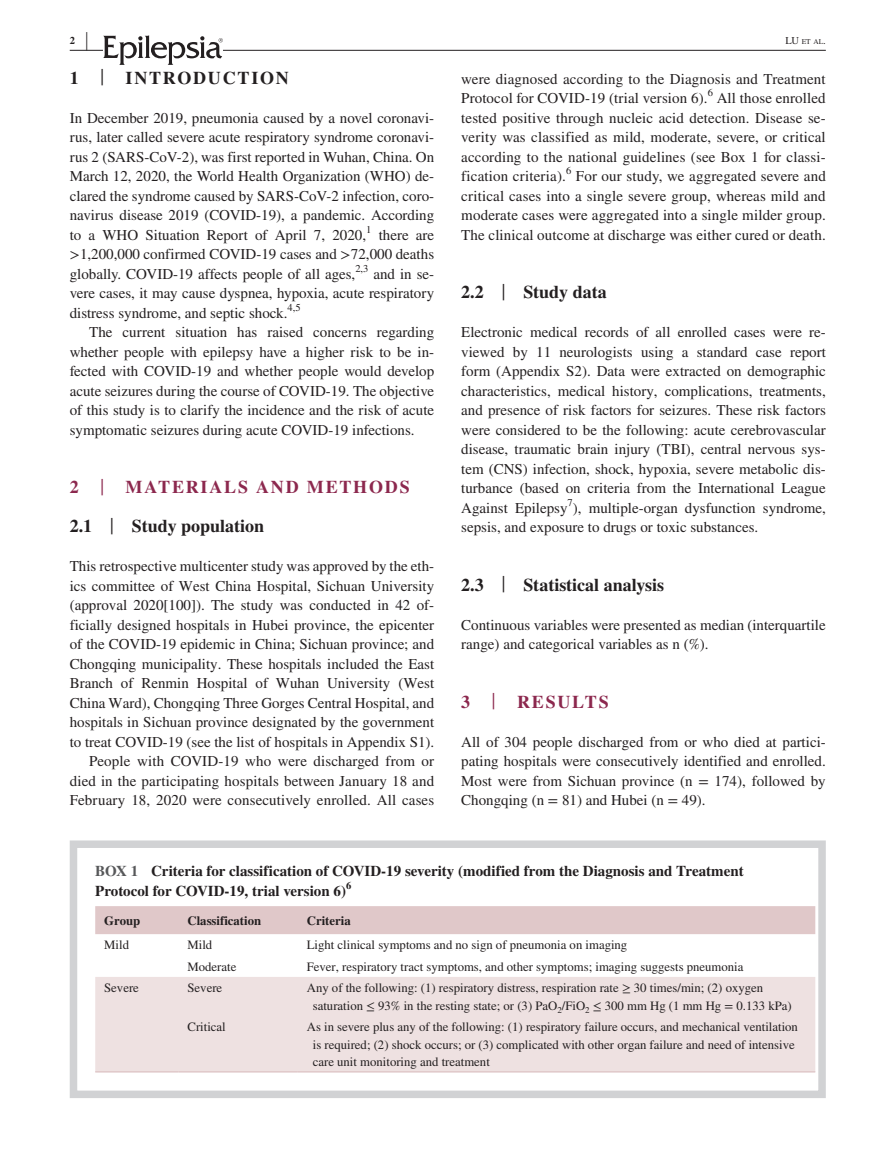
<style>
.page{position:relative;width:893px;height:1174px;background:#fff}
.page>*{position:absolute;margin:0;border:0;box-sizing:border-box;transform-origin:0 0}
.t1{font:700 25.95px "STIX";color:#231f20;scale:.36 1}
.t2{font:700 18px/39px "STIX";letter-spacing:.1em;color:#8c284e}
.t3{font:700 18px "STIX";color:#231f20}
.t4{font:700 18px "STIX";letter-spacing:.1em;color:#231f20}
.t5{font:15px/19.5px "STIX";color:#231f20;text-align:justify}
.t6{font:700 15px/19.5px "STIX";color:#231f20}
.t7{font:12.75px/17.2px "STIX";color:#231f20}
.t8{font:700 12.75px "STIX";color:#231f20}
.t9{font:10.5px "STIX";color:#231f20}
.t10{font:700 10.5px "STIX";color:#231f20}
.t11{font:7.35px "STIX";color:#231f20}
.s1{font-size:10.5px}
.s2{font-weight:400;font-size:23.7px}
.s3{color:#231f20}
.s4{font-weight:400;font-size:23.7px;color:#231f20}
.s5{color:#57585a}
</style>
<div class="page">
<hr style="left:70px;top:50px;width:756px;height:1px;background:#231f20">
<svg style="left:103px;top:35px;width:120px;height:30px"></svg>
<div style="left:95px;top:906px;width:720px;height:28px;background:#e0c8c9"></div>
<div style="left:95px;top:977px;width:720px;height:94px;background:#eee1e1"></div>
<hr style="left:95px;top:1071px;width:84px;height:1px;background:#e0c8c9">
<hr style="left:179px;top:1071px;width:119px;height:1px;background:#e0c8c9">
<hr style="left:298px;top:1071px;width:517px;height:1px;background:#e0c8c9">
<div style="left:70px;top:840px;width:756px;height:258px;border:8px solid #d1d2d4"></div>
<p class="t10" style="left:70px;top:34px;width:7px">2</p>
<h1 class="t1" style="left:86px;top:26px;width:7px">|</h1>
<p class="t11" style="left:785px;top:36px;width:42px"><span class="s1">LU</span> et al<span class="s1">.</span></p>
<p class="t4" style="left:70px;top:67px;width:221px">1 <span class="s2">|</span> INTRODUCTION</p>
<p class="t5" style="left:70px;top:109px;width:366px">In December 2019, pneumonia caused by a novel coronavi&shy;rus, later called severe acute respiratory syndrome coronavi&shy;rus 2 (SARS-CoV-2), was first reported in Wuhan, China. On March 12, 2020, the World Health Organization (WHO) de&shy;clared the syndrome caused by SARS-CoV-2 infection, coro&shy;navirus disease 2019 (COVID-19), a pandemic. According to a WHO Situation Report of April 7, 2020,</p>
<p class="t5" style="left:461px;top:70px;width:366px">were diagnosed according to the Diagnosis and Treatment<br>Protocol for COVID-19 (trial version 6).</p>
<p class="t9" style="left:708px;top:86px;width:7px">6</p>
<p class="t5" style="left:461px;top:89px;width:366px;text-indent:255px">All those enrolled tested positive through nucleic acid detection. Disease se&shy;verity was classified as mild, moderate, severe, or critical according to the national guidelines (see Box 1 for classi&shy;fication criteria).</p>
<p class="t9" style="left:566px;top:164px;width:7px">6</p>
<p class="t5" style="left:461px;top:167px;width:366px;text-indent:115px">For our study, we aggregated severe and critical cases into a single severe group, whereas mild and moderate cases were aggregated into a single milder group.<br>The clinical outcome at discharge was either cured or death.</p>
<p class="t9" style="left:366px;top:222px;width:7px">1</p>
<p class="t5" style="left:70px;top:226px;width:366px;text-indent:309px">there are &gt;1,200,000 confirmed COVID-19 cases and &gt;72,000 deaths globally. COVID-19 affects people of all ages,</p>
<p class="t9" style="left:355px;top:261px;width:15px">2,3</p>
<p class="t5" style="left:70px;top:265px;width:366px;text-indent:304px">and in se&shy;vere cases, it may cause dyspnea, hypoxia, acute respiratory distress syndrome, and septic shock.</p>
<p class="t3" style="left:461px;top:281px;width:147px">2.2 <span class="s2">|</span> Study data</p>
<p class="t5" style="left:461px;top:323px;width:366px">Electronic medical records of all enrolled cases were re&shy;viewed by 11 neurologists using a standard case report form (Appendix S2). Data were extracted on demographic characteristics, medical history, complications, treatments, and presence of risk factors for seizures. These risk factors were considered to be the following: acute cerebrovascular disease, traumatic brain injury (TBI), central nervous sys&shy;tem (CNS) infection, shock, hypoxia, severe metabolic dis&shy;turbance (based on criteria from the International League Against Epilepsy ), multiple-organ dysfunction syndrome,</p>
<p class="t9" style="left:287px;top:300px;width:15px">4,5</p>
<p class="t5" style="left:70px;top:323px;width:366px;text-indent:20px">The current situation has raised concerns regarding whether people with epilepsy have a higher risk to be in&shy;fected with COVID-19 and whether people would develop acute seizures during the course of COVID-19. The objective of this study is to clarify the incidence and the risk of acute symptomatic seizures during acute COVID-19 infections.</p>
<p class="t2" style="left:70px;top:467px;width:341px">2 <span class="s2">|</span> MATERIALS AND METHODS<br><span class="s3">2.1</span> <span class="s4">|</span> <span class="s3">Study population</span></p>
<p class="t5" style="left:70px;top:557px;width:366px;text-align:right">This retrospective multicenter study was approved by the eth&shy;ics committee of West China Hospital, Sichuan University (approval 2020[100]). The study was conducted in 42 of&shy;ficially designed hospitals in Hubei province, the epicenter of the COVID-19 epidemic in China; Sichuan province; and Chongqing municipality. These hospitals included the East Branch of Renmin Hospital of Wuhan University (West China Ward), Chongqing Three Gorges Central Hospital, and hospitals in Sichuan province designated by the government to treat COVID-19 (see the list of hospitals in Appendix S1).<br>People with COVID-19 who were discharged from or died in the participating hospitals between January 18 and February 18, 2020 were consecutively enrolled. All cases</p>
<p class="t9" style="left:568px;top:495px;width:7px">7</p>
<p class="t5" style="left:461px;top:518px;width:299px">sepsis, and exposure to drugs or toxic substances.</p>
<p class="t3" style="left:461px;top:574px;width:204px">2.3 <span class="s2">|</span> Statistical analysis</p>
<p class="t5" style="left:461px;top:616px;width:366px">Continuous variables were presented as median (interquartile range) and categorical variables as n (%).</p>
<p class="t2" style="left:461px;top:682px;width:149px">3 <span class="s2">|</span> RESULTS</p>
<p class="t5" style="left:461px;top:733px;width:366px">All of 304 people discharged from or who died at partici&shy;pating hospitals were consecutively identified and enrolled.<br>Most were from Sichuan province (n = 174), followed by Chongqing (n = 81) and Hubei (n = 49).</p>
<p class="t6" style="left:95px;top:861px;width:650px"><span class="s5">BOX 1</span> Criteria for classification of COVID-19 severity (modified from the Diagnosis and Treatment<br>Protocol for COVID-19, trial version 6)</p>
<p class="t10" style="left:346px;top:879px;width:7px">6</p>
<p class="t8" style="left:104px;top:913px;width:38px">Group</p>
<p class="t8" style="left:188px;top:913px;width:75px">Classification</p>
<p class="t8" style="left:307px;top:913px;width:45px">Criteria</p>
<p class="t7" style="left:104px;top:937px;width:26px">Mild</p>
<p class="t7" style="left:188px;top:937px;width:26px">Mild</p>
<p class="t7" style="left:307px;top:937px;width:322px">Light clinical symptoms and no sign of pneumonia on imaging</p>
<p class="t7" style="left:188px;top:958px;width:50px">Moderate</p>
<p class="t7" style="left:307px;top:958px;width:438px">Fever, respiratory tract symptoms, and other symptoms; imaging suggests pneumonia</p>
<p class="t7" style="left:104px;top:980px;width:36px">Severe</p>
<p class="t7" style="left:188px;top:980px;width:36px">Severe</p>
<p class="t7" style="left:313px;top:980px;width:480px;text-indent:-6px">Any of the following: (1) respiratory distress, respiration rate ≥ 30 times/min; (2) oxygen saturation ≤ 93% in the resting state; or (3) PaO<sub>2</sub>/FiO<sub>2</sub> ≤ 300 mm Hg (1 mm Hg = 0.133 kPa)</p>
<p class="t7" style="left:188px;top:1019px;width:40px">Critical</p>
<p class="t7" style="left:313px;top:1019px;width:487px;text-indent:-6px">As in severe plus any of the following: (1) respiratory failure occurs, and mechanical ventilation is required; (2) shock occurs; or (3) complicated with other organ failure and need of intensive care unit monitoring and treatment</p>
</div>
